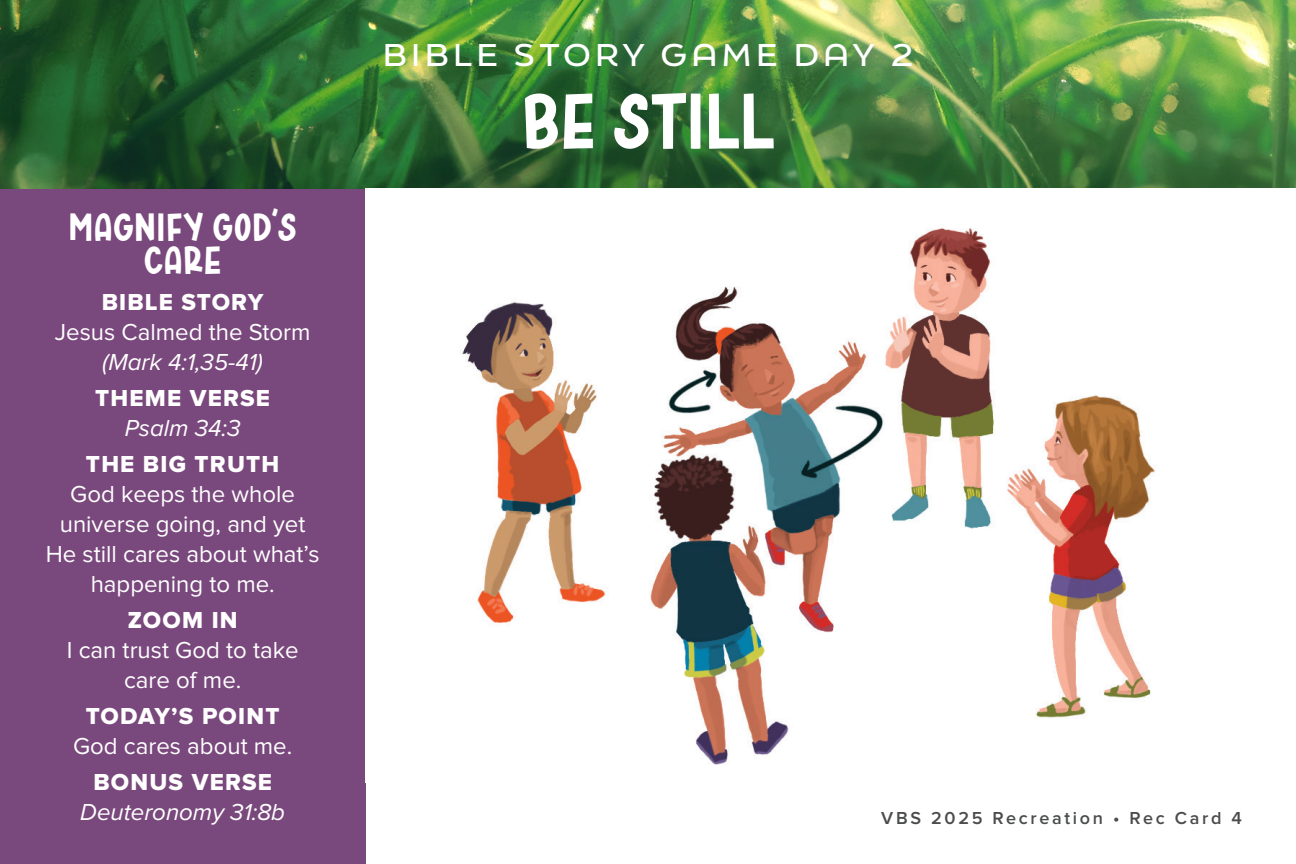
<style>
.page{position:relative;width:1296px;height:864px;background:#fff}
.page>*{position:absolute;margin:0;border:0;box-sizing:border-box;transform-origin:0 0}
.head_theme{font:78px "DTC Water Floatie";letter-spacing:.02em;color:#fff}
.head_sidebar{font:39px/33px "DTC Water Floatie";letter-spacing:.03em;color:#fff;text-align:center}
.day_number{font:500 29.7px "Final Six";letter-spacing:.13em;color:#fff;scale:1.11 1}
.body_sidebar{font:24px/30px "Proxima Nova";color:#fff;text-align:center}
.subhead_sidebar{font:24px "Proxima Nova Extrabld";letter-spacing:.05em;color:#fff}
.body_sidebar-2{font:italic 24px "Proxima Nova";color:#fff}
.t1{font:600 18px "Proxima Nova";letter-spacing:.15em;color:#4b4c4d}
.s1{font-style:italic}
</style>
<div class="page">
<div style="left:0;top:189px;width:365px;height:675px;background:#79487c"></div>
<img style="left:0;top:0;width:1296px;height:189px">
<img style="left:462px;top:228px;width:693px;height:537px">
<p class="head_sidebar" style="left:69px;top:208px;width:229px">MAGNIFY GOD’S<br>CARE</p>
<p class="subhead_sidebar" style="left:102px;top:288px;width:163px">BIBLE STORY</p>
<p class="body_sidebar" style="left:55px;top:318px;width:257px">Jesus Calmed the Storm <span class="s1">(Mark 4:1,35-41)</span></p>
<p class="subhead_sidebar" style="left:95px;top:384px;width:176px">THEME VERSE</p>
<p class="body_sidebar-2" style="left:125px;top:410px;width:117px">Psalm 34:3</p>
<p class="subhead_sidebar" style="left:86px;top:450px;width:195px">THE BIG TRUTH</p>
<p class="body_sidebar" style="left:46px;top:480px;width:275px">God keeps the whole universe going, and yet<br>He still cares about what’s happening to me.</p>
<p class="subhead_sidebar" style="left:128px;top:606px;width:111px">ZOOM IN</p>
<p class="body_sidebar" style="left:67px;top:636px;width:233px">I can trust God to take care of me.</p>
<p class="subhead_sidebar" style="left:86px;top:702px;width:195px">TODAY’S POINT</p>
<p class="body_sidebar" style="left:73px;top:732px;width:221px">God cares about me.</p>
<p class="subhead_sidebar" style="left:93px;top:768px;width:180px">BONUS VERSE</p>
<p class="body_sidebar-2" style="left:80px;top:794px;width:206px">Deuteronomy 31:8b</p>
<p class="day_number" style="left:383px;top:34px;width:479px">BIBLE STORY GAME DAY 2</p>
<p class="head_theme" style="left:522px;top:67px;width:253px">BE STILL</p>
<p class="t1" style="left:881px;top:808px;width:362px">VBS 2025 Recreation • Rec Card 4</p>
</div>
